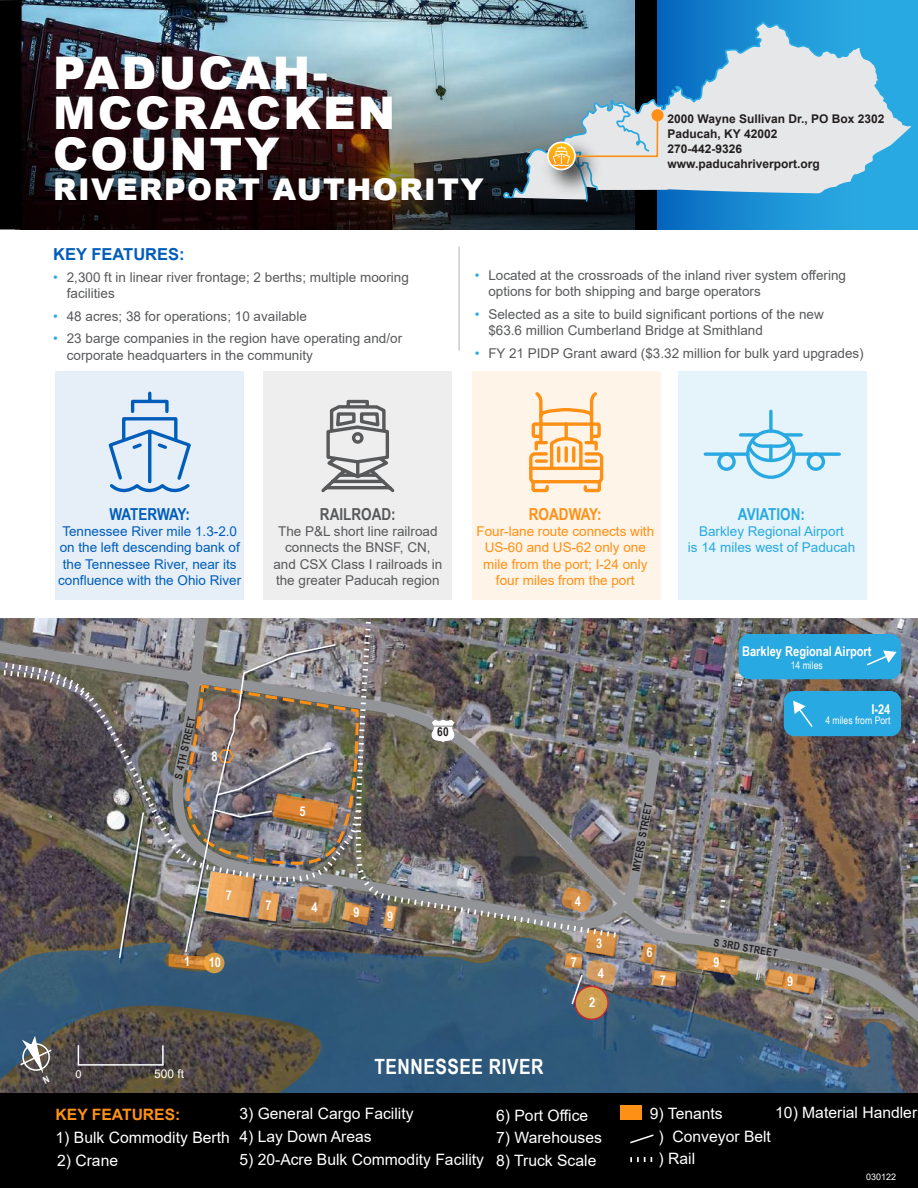
<style>
.page{position:relative;width:918px;height:1188px;background:#fff}
.page>*{position:absolute;margin:0;border:0;box-sizing:border-box;transform-origin:0 0}
.t1{font:900 45px/40.5px "Arial";letter-spacing:.05em;color:#fff}
.t2{font:900 30px "Arial";letter-spacing:.05em;color:#fff}
.t3{font:700 21px "Arial Narrow";letter-spacing:.025em;color:#fff}
.t4{font:700 16.5px "Arial";color:#005db9}
.t5{font:700 16.5px "Arial Narrow";color:#29a9e1}
.t6{font:700 16.5px "Arial Narrow";letter-spacing:-.045em;color:#005db9}
.t7{font:700 16.5px "Arial Narrow";color:#58595b}
.t8{font:700 16.5px "Arial Narrow";color:#ff9016}
.t9{font:15.75px/22.6px "Arial";color:#fff}
.t10{font:700 15.75px "Arial";color:#ff9016}
.t11{font:13.5px/16.2px "Arial";color:#58595b}
.t12{font:13.5px/16.2px "Arial";color:#005db9;text-align:center}
.t13{font:13.5px/16.2px "Arial";color:#ff9016;text-align:center}
.t14{font:700 13.5px "Arial Narrow";color:#fff}
.t15{font:13.5px/16.2px "Arial";color:#29a9e1;text-align:center}
.t16{font:700 12.3px "Arial Narrow";color:#231f20}
.t17{font:700 12px/15px "Arial";color:#231f20}
.t18{font:12px "Arial";color:#fff}
.t19{font:12px "Myriad Pro";color:#fff}
.t20{font:700 10.5px "Arial Narrow";color:#231f20}
.t21{font:10.5px "Arial Narrow";color:#fff}
.t22{font:9px "Arial";color:#fff}
.s1{color:#29a9e1}
</style>
<div class="page">
<img style="left:0;top:625px;width:918px;height:469px">
<img style="left:22px;top:0;width:614px;height:40px">
<img style="left:22px;top:40px;width:614px;height:189px">
<hr style="left:459px;top:247px;width:1px;height:104px;background:#bbbdbf">
<div style="left:678px;top:371px;width:189px;height:229px;background:#e5f4fb"></div>
<div style="left:263px;top:371px;width:189px;height:229px;background:#eee"></div>
<div style="left:472px;top:371px;width:189px;height:229px;background:#fff4e8"></div>
<div style="left:55px;top:371px;width:189px;height:229px;background:#e6eff8"></div>
<svg style="left:529px;top:392px;width:75px;height:101px"></svg>
<svg style="left:108px;top:391px;width:83px;height:102px"></svg>
<svg style="left:321px;top:399px;width:74px;height:94px"></svg>
<div style="left:746px;top:429px;width:50px;height:50px;border:3px solid #29a9e1;border-radius:50%"></div>
<svg style="left:746px;top:436px;width:50px;height:28px"></svg>
<div style="left:807px;top:452px;width:18px;height:19px;border:3px solid #29a9e1;border-radius:50%"></div>
<div style="left:717px;top:452px;width:19px;height:19px;border:3px solid #29a9e1;border-radius:50%"></div>
<svg style="left:769px;top:411px;width:4px;height:20px"></svg>
<svg style="left:784px;top:433px;width:17px;height:4px"></svg>
<svg style="left:741px;top:433px;width:17px;height:4px"></svg>
<svg style="left:769px;top:446px;width:4px;height:14px"></svg>
<svg style="left:705px;top:452px;width:43px;height:4px"></svg>
<svg style="left:794px;top:452px;width:45px;height:4px"></svg>
<div style="left:646px;top:0;width:272px;height:229px;background:linear-gradient(to right,#076bc0,#30b6e8)"></div>
<div style="left:636px;top:0;width:21px;height:229px;background:#000"></div>
<div style="left:0;top:0;width:22px;height:230px;background:#000"></div>
<div style="left:0;top:1094px;width:918px;height:94px;background:#000"></div>
<svg style="left:504px;top:22px;width:407px;height:178px;background:#41afe0"></svg>
<svg style="left:502px;top:21px;width:378px;height:178px;background:#99bbce"></svg>
<img style="left:535px;top:129px;width:74px;height:75px">
<svg style="left:548px;top:142px;width:27px;height:28px"></svg>
<div style="left:547px;top:142px;width:29px;height:28px;border:2px solid #fff;border-radius:50%"></div>
<svg style="left:552px;top:103px;width:107px;height:100px;background:#b2b9b7"></svg>
<div style="left:651px;top:109px;width:13px;height:12px;background:#ff9016;border-radius:50%"></div>
<div style="left:739px;top:634px;width:162px;height:45px;background:#29a9e1;border-radius:11px"></div>
<svg style="left:867px;top:650px;width:30px;height:16px"></svg>
<div style="left:784px;top:691px;width:117px;height:45px;background:#29a9e1;border-radius:11px"></div>
<svg style="left:793px;top:701px;width:20px;height:26px"></svg>
<div style="left:621px;top:1105px;width:21px;height:14px;background:#ff9016"></div>
<svg style="left:640px;top:943px;width:37px;height:43px;background:#9b8065"></svg>
<svg style="left:696px;top:950px;width:44px;height:25px"></svg>
<svg style="left:765px;top:969px;width:51px;height:25px"></svg>
<img style="left:565px;top:941px;width:53px;height:65px">
<svg style="left:118px;top:884px;width:27px;height:76px;background:#5a5c5b"></svg>
<svg style="left:575px;top:986px;width:33px;height:33px"></svg>
<div style="left:574px;top:986px;width:35px;height:34px;border:2px solid #ec1c24;border-radius:50%"></div>
<img style="left:169px;top:643px;width:202px;height:327px">
<img style="left:346px;top:618px;width:275px;height:323px">
<img style="left:0;top:660px;width:363px;height:224px">
<svg style="left:0;top:668px;width:98px;height:41px;background:#6e6663"></svg>
<svg style="left:630px;top:1134px;width:24px;height:10px"></svg>
<svg style="left:630px;top:1157px;width:23px;height:5px"></svg>
<svg style="left:204px;top:953px;width:21px;height:20px"></svg>
<hr style="left:78px;top:1064px;width:85px;height:2px;background:#fff">
<hr style="left:162px;top:1045px;width:2px;height:20px;background:#fff">
<svg style="left:78px;top:1045px;width:1px;height:19px"></svg>
<svg style="left:19px;top:1036px;width:34px;height:47px;background:#757778"></svg>
<h1 class="t1" style="left:53px;top:51px;width:344px">PADUCAH-<br>MCCRACKEN<br>COUNTY</h1>
<h2 class="t2" style="left:53px;top:167px;width:432px">RIVERPORT AUTHORITY</h2>
<p class="t17" style="left:668px;top:111px;width:218px">2000 Wayne Sullivan Dr., PO Box 2302<br>Paducah, KY 42002<br>270-442-9326 www.paducahriverport.org</p>
<p class="t4" style="left:53px;top:242px;width:133px">KEY FEATURES:</p>
<p class="t11" style="left:67px;top:269px;width:344px;text-indent:-14px"><span class="s1">•</span> 2,300 ft in linear river frontage; 2 berths; multiple mooring facilities</p>
<p class="t11" style="left:53px;top:308px;width:255px"><span class="s1">•</span> 48 acres; 38 for operations; 10 available</p>
<p class="t11" style="left:67px;top:330px;width:337px;text-indent:-14px"><span class="s1">•</span> 23 barge companies in the region have operating and/or corporate headquarters in the community</p>
<p class="t11" style="left:488px;top:267px;width:359px;text-indent:-14px"><span class="s1">•</span> Located at the crossroads of the inland river system offering options for both shipping and barge operators</p>
<p class="t11" style="left:488px;top:306px;width:337px;text-indent:-14px"><span class="s1">•</span> Selected as a site to build significant portions of the new $63.6 million Cumberland Bridge at Smithland</p>
<p class="t11" style="left:475px;top:345px;width:390px"><span class="s1">•</span> FY 21 PIDP Grant award ($3.32 million for bulk yard upgrades)</p>
<p class="t6" style="left:109px;top:502px;width:82px">WATERWAY:</p>
<p class="t12" style="left:58px;top:523px;width:185px">Tennessee River mile 1.3-2.0 on the left descending bank of the Tennessee River, near its confluence with the Ohio River</p>
<p class="t7" style="left:320px;top:502px;width:77px">RAILROAD:</p>
<p class="t11" style="left:273px;top:523px;width:170px;text-align:center">The P&amp;L short line railroad connects the BNSF, CN, and CSX Class I railroads in the greater Paducah region</p>
<p class="t20" style="left:170px;top:777px;width:65px;rotate:-77deg">S 4TH STREET</p>
<p class="t14" style="left:211px;top:746px;width:8px">8</p>
<p class="t14" style="left:226px;top:885px;width:8px">7</p>
<p class="t14" style="left:184px;top:951px;width:8px">1</p>
<p class="t14" style="left:209px;top:952px;width:14px">10</p>
<p class="t14" style="left:300px;top:801px;width:8px">5</p>
<p class="t14" style="left:266px;top:895px;width:8px">7</p>
<p class="t14" style="left:312px;top:897px;width:8px">4</p>
<p class="t14" style="left:353px;top:902px;width:8px">9</p>
<p class="t14" style="left:387px;top:906px;width:8px">9</p>
<p class="t16" style="left:437px;top:723px;width:13px">60</p>
<p class="t8" style="left:529px;top:502px;width:74px">ROADWAY:</p>
<p class="t13" style="left:476px;top:523px;width:179px">Four-lane route connects with<br>US-60 and US-62 only one mile from the port; I-24 only four miles from the port</p>
<p class="t5" style="left:738px;top:502px;width:69px">AVIATION:</p>
<p class="t15" style="left:688px;top:523px;width:169px">Barkley Regional Airport<br>is 14 miles west of Paducah</p>
<p class="t14" style="left:742px;top:641px;width:131px">Barkley Regional Airport</p>
<p class="t21" style="left:791px;top:658px;width:34px">14 miles</p>
<p class="t14" style="left:871px;top:699px;width:21px">I-24</p>
<p class="t21" style="left:825px;top:713px;width:67px">4 miles from Port</p>
<p class="t14" style="left:575px;top:891px;width:8px">4</p>
<p class="t14" style="left:571px;top:952px;width:8px">7</p>
<p class="t14" style="left:596px;top:933px;width:8px">3</p>
<p class="t14" style="left:598px;top:963px;width:8px">4</p>
<p class="t14" style="left:589px;top:992px;width:8px">2</p>
<p class="t20" style="left:628px;top:870px;width:71px;rotate:-80deg">MYERS STREET</p>
<p class="t14" style="left:646px;top:942px;width:8px">6</p>
<p class="t14" style="left:660px;top:970px;width:8px">7</p>
<p class="t20" style="left:715px;top:934px;width:66px;rotate:10deg">S 3RD STREET</p>
<p class="t14" style="left:714px;top:952px;width:8px">9</p>
<p class="t14" style="left:787px;top:971px;width:8px">9</p>
<p class="t19" style="left:75px;top:1066px;width:8px">0</p>
<p class="t18" style="left:154px;top:1066px;width:32px">500 ft</p>
<h3 class="t3" style="left:374px;top:1051px;width:171px">TENNESSEE RIVER</h3>
<p class="t10" style="left:56px;top:1103px;width:126px">KEY FEATURES:</p>
<p class="t9" style="left:56px;top:1126px;width:176px">1) Bulk Commodity Berth</p>
<p class="t9" style="left:57px;top:1149px;width:62px">2) Crane</p>
<p class="t9" style="left:239px;top:1103px;width:176px">3) General Cargo Facility</p>
<p class="t9" style="left:239px;top:1125px;width:134px">4) Lay Down Areas</p>
<p class="t9" style="left:239px;top:1148px;width:246px">5) 20-Acre Bulk Commodity Facility</p>
<p class="t9" style="left:496px;top:1104px;width:94px">6) Port Office</p>
<p class="t9" style="left:496px;top:1127px;width:107px">7) Warehouses</p>
<p class="t9" style="left:496px;top:1149px;width:102px">8) Truck Scale</p>
<p class="t9" style="left:775px;top:1101px;width:143px">10) Material Handler</p>
<p class="t9" style="left:659px;top:1102px;width:114px;text-indent:-9px">9) Tenants<br>) Conveyor Belt ) Rail</p>
<p class="t22" style="left:866px;top:1170px;width:32px">030122</p>
</div>
